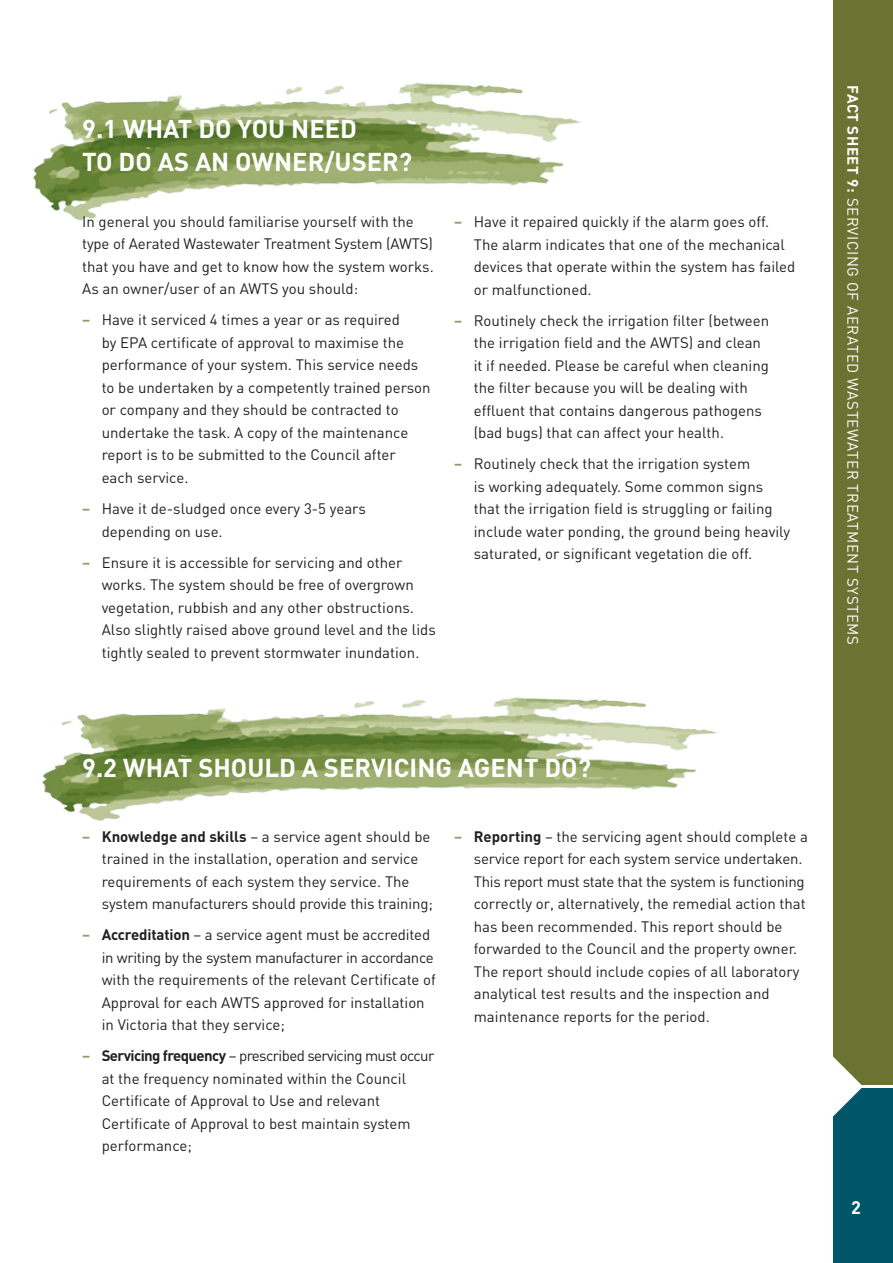
<style>
.page{position:relative;width:893px;height:1263px;background:#fff}
.page>*{position:absolute;margin:0;border:0;box-sizing:border-box;transform-origin:0 0}
.t1{font:700 25.5px/33px "DIN";color:#fff}
.t2{font:700 18px "DIN";color:#fff}
.t3{font:15px/22.5px "DIN";color:#231f20}
.t4{font:15px "DIN";letter-spacing:.04em;color:#fff}
.s1{font-weight:700;color:#959c68}
.s2{font-weight:700}
</style>
<div class="page">
<div style="left:833px;top:0;width:60px;height:1084px;background:#6a7331"></div>
<div style="left:833px;top:1089px;width:60px;height:174px;background:#005568"></div>
<svg style="left:833px;top:1056px;width:29px;height:61px"></svg>
<img style="left:33px;top:82px;width:548px;height:139px">
<img style="left:42px;top:697px;width:676px;height:124px">
<h1 class="t1" style="left:82px;top:111px;width:331px">9.1 WHAT DO YOU NEED<br>TO DO AS AN OWNER/USER?</h1>
<p class="t3" style="left:82px;top:210px;width:353px">I n general you should familiarise yourself with the type of Aerated Wastewater Treatment System (AWTS) that you have and get to know how the system works.<br>As an owner/user of an AWTS you should:</p>
<p class="t3" style="left:102px;top:308px;width:330px;text-indent:-20px"><span class="s1">–</span> Have it serviced 4 times a year or as required<br>by E PA certificate of approval to maximise the performance of your system. This service needs to be undertaken by a competently trained person or company and they should be contracted to undertake the task. A copy of the maintenance report is to be submitted to the Council after each service.</p>
<p class="t3" style="left:102px;top:497px;width:266px;text-indent:-20px"><span class="s1">–</span> Have it de-sludged once every 3-5 years depending on use.</p>
<p class="t3" style="left:102px;top:550px;width:336px;text-indent:-20px"><span class="s1">–</span> Ensure it is accessible for servicing and other works. The system should be free of overgrown vegetation, rubbish and any other obstructions.<br>Also slightly raised above ground level and the lids tightly sealed to prevent stormwater inundation.</p>
<p class="t3" style="left:474px;top:210px;width:323px;text-indent:-20px"><span class="s1">–</span> Have it repaired quickly if the alarm goes off.<br>The alarm indicates that one of the mechanical devices that operate within the system has failed or malfunctioned.</p>
<p class="t3" style="left:474px;top:309px;width:297px;text-indent:-20px"><span class="s1">–</span> Routinely check the irrigation filter (between the irrigation field and the AWTS) and clean it if needed. Please be careful when cleaning the filter because you will be dealing with effluent that contains dangerous pathogens (bad bugs) that can affect your health.</p>
<p class="t3" style="left:474px;top:452px;width:318px;text-indent:-20px"><span class="s1">–</span> Routinely check that the irrigation system<br>is working adequately. Some common signs that the irrigation field is struggling or failing include water ponding, the ground being heavily saturated, or significant vegetation die off.</p>
<h1 class="t1" style="left:82px;top:750px;width:510px">9.2 WHAT SHOULD A SERVICING AGENT DO?</h1>
<p class="t3" style="left:102px;top:825px;width:333px;text-indent:-19px"><span class="s1">–</span> <span class="s2">KNOWLEDGE AND SKILLS</span> – a service agent should be trained in the installation, operation and service requirements of each system they service. The system manufacturers should provide this training;</p>
<p class="t3" style="left:102px;top:923px;width:336px;text-indent:-19px"><span class="s1">–</span> <span class="s2">ACCREDITATION</span> – a service agent must be accredited in writing by the system manufacturer in accordance with the requirements of the relevant Certificate of Approval for each AWTS approved for installation in Victoria that they service;</p>
<p class="t3" style="left:102px;top:1044px;width:334px;text-indent:-19px"><span class="s1">–</span> <span class="s2">SERVICING FREQUENCY</span> – prescribed servicing must occur at the frequency nominated within the Council Certificate of Approval to Use and relevant Certificate of Approval to best maintain system performance;</p>
<p class="t3" style="left:474px;top:825px;width:336px;text-indent:-20px"><span class="s1">–</span> <span class="s2">REPORTING</span> – the servicing agent should complete a service report for each system service undertaken.<br>This report must state that the system is functioning correctly or, alternatively, the remedial action that has been recommended. This report should be forwarded to the Council and the property owner.<br>The report should include copies of all laboratory analytical test results and the inspection and maintenance reports for the period.</p>
<p class="t4" style="left:862px;top:85px;width:560px;rotate:90deg"><span class="s2">FACT SHEET 9:</span> Servicing of Aerated Wastewater Treatment Systems</p>
<p class="t2" style="left:851px;top:1196px;width:11px">2</p>
</div>
